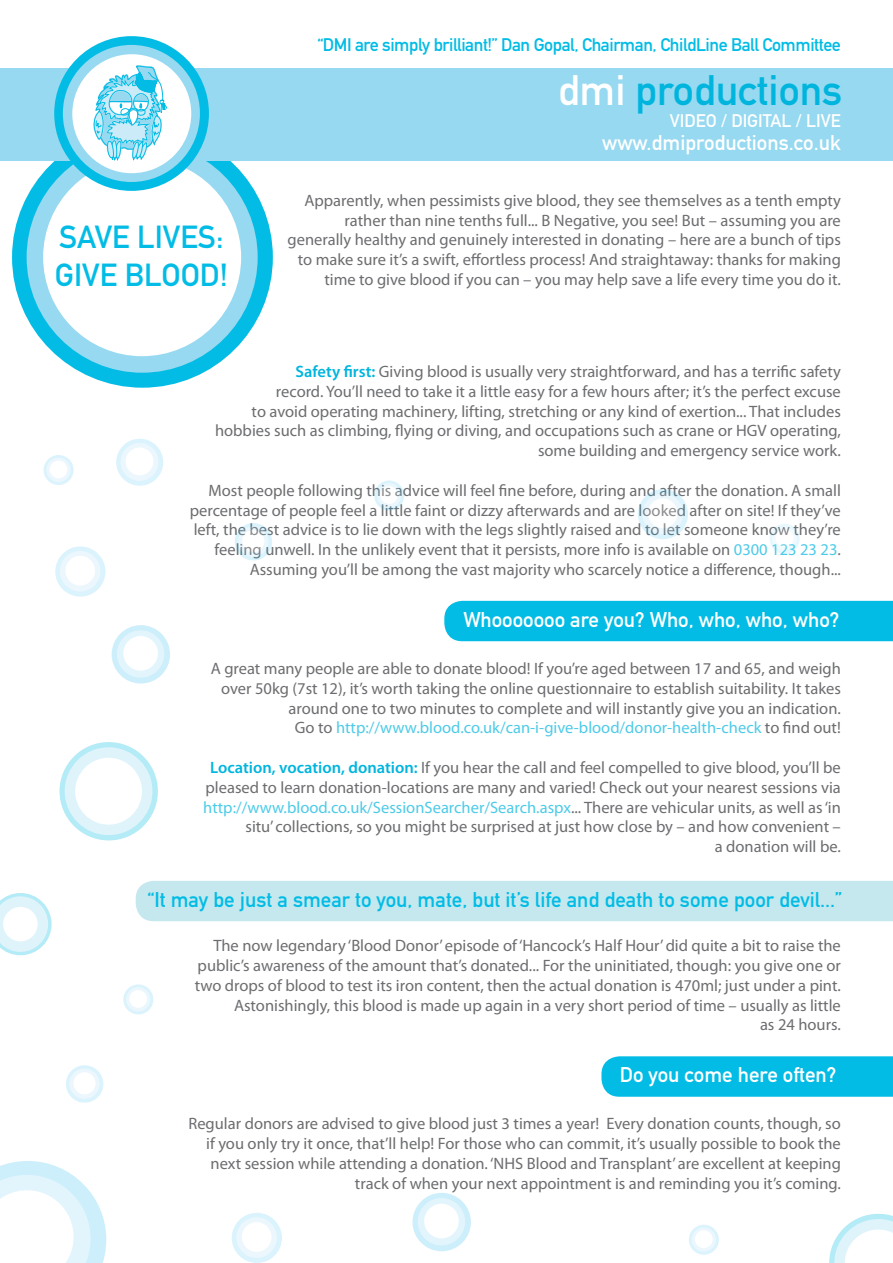
<style>
.page{position:relative;width:893px;height:1263px;background:#fff}
.page>*{position:absolute;margin:0;border:0;box-sizing:border-box;transform-origin:0 0}
.t1{font:42px "DIN Mittelschrift Std";color:#00b5dd}
.t2{font:31.5px/37.5px "DIN Mittelschrift Std";color:#02bce5}
.t3{font:21px "DIN Mittelschrift Std";color:#fff}
.t4{font:21px "DIN Mittelschrift Std";color:#02bce5}
.t5{font:18px "DIN Mittelschrift Std";letter-spacing:-.025em;color:#02bce5}
.t6{font:18px "DIN Mittelschrift Std";color:#fff}
.t7{font:16.5px/19.8px "Myriad Pro";color:#6c6d70;text-align:right}
.t8{font:16.5px "Myriad Pro";color:#4dcbe8}
.s1{color:#fff}
.s2{font-weight:600;color:#00b5de}
.s3{color:#4dcbe8}
.s4{color:#6c6d70}
</style>
<div class="page">
<div style="left:60px;top:742px;width:98px;height:98px;border:10px solid #02bce5;border-radius:50%"></div>
<div style="left:65px;top:747px;width:87px;height:88px;border:10px solid #96d9f0;border-radius:50%"></div>
<div style="left:12px;top:127px;width:261px;height:261px;border:18px solid #02bce5;border-radius:50%"></div>
<div style="left:27px;top:142px;width:231px;height:231px;border:16px solid #96d9f0;border-radius:50%"></div>
<div style="left:0;top:69px;width:893px;height:92px;background:#96d9f0"></div>
<div style="left:54px;top:36px;width:155px;height:155px;border:18px solid #02bce5;border-radius:50%"></div>
<div style="left:63px;top:45px;width:137px;height:137px;border:16px solid #96d9f0;border-radius:50%"></div>
<div style="left:72px;top:54px;width:119px;height:119px;background:#fff;border-radius:50%"></div>
<svg style="left:93px;top:65px;width:75px;height:100px"></svg>
<div style="left:638px;top:489px;width:50px;height:50px;background:#daf3fc;border-radius:50%"></div>
<div style="left:642px;top:493px;width:41px;height:41px;background:#ebf7fd;border-radius:50%"></div>
<div style="left:648px;top:498px;width:30px;height:30px;background:#fff;border-radius:50%"></div>
<div style="left:136px;top:881px;width:757px;height:40px;background:#c5e8ee"></div>
<div style="left:444px;top:601px;width:449px;height:40px;background:#02bce5"></div>
<div style="left:601px;top:1056px;width:292px;height:41px;background:#02bce5"></div>
<svg style="left:829px;top:1214px;width:64px;height:49px"></svg>
<svg style="left:0;top:893px;width:52px;height:62px"></svg>
<div style="left:235px;top:523px;width:37px;height:37px;background:#daf3fc;border-radius:50%"></div>
<div style="left:238px;top:526px;width:30px;height:31px;background:#ebf7fd;border-radius:50%"></div>
<div style="left:242px;top:530px;width:22px;height:22px;background:#fff;border-radius:50%"></div>
<svg style="left:374px;top:480px;width:30px;height:30px"></svg>
<div style="left:377px;top:483px;width:24px;height:24px;background:#ebf7fd;border-radius:50%"></div>
<div style="left:380px;top:486px;width:18px;height:18px;background:#fff;border-radius:50%"></div>
<div style="left:112px;top:625px;width:58px;height:59px;background:#cdeffb;border-radius:50%"></div>
<div style="left:117px;top:630px;width:47px;height:48px;background:#e3f5fc;border-radius:50%"></div>
<div style="left:123px;top:636px;width:35px;height:35px;background:#fff;border-radius:50%"></div>
<svg style="left:44px;top:455px;width:30px;height:30px"></svg>
<div style="left:46px;top:458px;width:25px;height:24px;background:linear-gradient(to bottom,#eef8fd,#eaf7fd);border-radius:50%"></div>
<div style="left:50px;top:461px;width:17px;height:17px;background:#fff;border-radius:50%"></div>
<div style="left:232px;top:1213px;width:50px;height:50px;background:#daf3fc;border-radius:50%"></div>
<div style="left:236px;top:1217px;width:41px;height:41px;background:#ebf7fd;border-radius:50%"></div>
<div style="left:242px;top:1222px;width:29px;height:30px;background:#fff;border-radius:50%"></div>
<div style="left:66px;top:1065px;width:37px;height:38px;background:#daf3fc;border-radius:50%"></div>
<div style="left:69px;top:1068px;width:31px;height:31px;background:#ebf7fd;border-radius:50%"></div>
<div style="left:73px;top:1072px;width:23px;height:22px;background:#fff;border-radius:50%"></div>
<div style="left:123px;top:984px;width:30px;height:30px;background:linear-gradient(to right,#dcf4fc,#ddf4fc);border-radius:50%"></div>
<div style="left:126px;top:987px;width:24px;height:24px;background:#ebf7fd;border-radius:50%"></div>
<div style="left:129px;top:990px;width:18px;height:18px;background:#fff;border-radius:50%"></div>
<svg style="left:55px;top:546px;width:50px;height:51px"></svg>
<div style="left:60px;top:551px;width:40px;height:40px;background:#ebf7fd;border-radius:50%"></div>
<div style="left:65px;top:556px;width:30px;height:29px;background:#fff;border-radius:50%"></div>
<div style="left:116px;top:439px;width:47px;height:47px;background:#daf3fc;border-radius:50%"></div>
<div style="left:120px;top:443px;width:39px;height:38px;background:#ebf7fd;border-radius:50%"></div>
<div style="left:126px;top:447px;width:27px;height:28px;background:#fff;border-radius:50%"></div>
<div style="left:770px;top:524px;width:30px;height:30px;background:#e6f7fd;border-radius:50%"></div>
<div style="left:772px;top:526px;width:25px;height:25px;background:#f1fafd;border-radius:50%"></div>
<div style="left:776px;top:529px;width:17px;height:18px;background:#fff;border-radius:50%"></div>
<div style="left:412px;top:1193px;width:59px;height:58px;background:#cdeffb;border-radius:50%"></div>
<div style="left:418px;top:1198px;width:47px;height:47px;background:#e3f5fc;border-radius:50%"></div>
<div style="left:424px;top:1204px;width:35px;height:34px;background:#fff;border-radius:50%"></div>
<svg style="left:689px;top:1225px;width:30px;height:30px"></svg>
<div style="left:692px;top:1227px;width:24px;height:25px;background:#ebf7fd;border-radius:50%"></div>
<div style="left:695px;top:1230px;width:18px;height:18px;background:#fff;border-radius:50%"></div>
<svg style="left:0;top:1161px;width:106px;height:102px"></svg>
<p class="t5" style="left:317px;top:34px;width:525px">“DMI are simply brilliant!” Dan Gopal, Chairman, ChildLine Ball Committee</p>
<p class="t1" style="left:558px;top:65px;width:286px"><span class="s1">dmi</span> productions</p>
<p class="t6" style="left:670px;top:110px;width:173px">VIDEO / DIGITAL / LIVE</p>
<p class="t2" style="left:55px;top:219px;width:175px">SAVE LIVES:<br>GIVE BLOOD!</p>
<p class="t3" style="left:602px;top:130px;width:240px">www.dmiproductions.co.uk</p>
<p class="t7" style="left:288px;top:190px;width:555px">Apparently, when pessimists give blood, they see themselves as a tenth empty rather than nine tenths full... B Negative, you see! But – assuming you are generally healthy and genuinely interested in donating – here are a bunch of tips to make sure it’s a swift, effortless process! And straightaway: thanks for making time to give blood if you can – you may help save a life every time you do it.</p>
<p class="t7" style="left:276px;top:361px;width:566px"><span class="s2">Safety first:</span> Giving blood is usually very straightforward, and has a terrific safety record. You’ll need to take it a little easy for a few hours after; it’s the perfect excuse</p>
<p class="t7" style="left:252px;top:401px;width:591px">to avoid operating machinery, lifting, stretching or any kind of exertion... That includes</p>
<p class="t7" style="left:215px;top:421px;width:627px">hobbies such as climbing, flying or diving, and occupations such as crane or HGV operating, some building and emergency service work.</p>
<p class="t7" style="left:190px;top:480px;width:653px">Most people following this advice will feel fine before, during and after the donation. A small percentage of people feel a little faint or dizzy afterwards and are looked after on site! If they’ve left, the best advice is to lie down with the legs slightly raised and to let someone know they’re feeling unwell. In the unlikely event that it persists, more info is available on <span class="s3">0300 123 23 23</span>.<br>Assuming you’ll be among the vast majority who scarcely notice a difference, though...</p>
<p class="t3" style="left:463px;top:608px;width:378px">Whooooooo are you? Who, who, who, who?</p>
<p class="t7" style="left:211px;top:658px;width:632px">A great many people are able to donate blood! If you’re aged between 17 and 65, and weigh over 50kg (7st 12), it’s worth taking the online questionnaire to establish suitability. It takes around one to two minutes to complete and will instantly give you an indication.</p>
<p class="t8" style="left:295px;top:718px;width:547px"><span class="s4">Go to</span> http://www.blood.co.uk/can-i-give-blood/donor-health-check <span class="s4">to find out!</span></p>
<p class="t7" style="left:203px;top:757px;width:639px"><span class="s2">Location, vocation, donation:</span> If you hear the call and feel compelled to give blood, you’ll be pleased to learn donation-locations are many and varied! Check out your nearest sessions via <span class="s3">http://www.blood.co.uk/SessionSearcher/Search.aspx</span>... There are vehicular units, as well as ‘in situ’ collections, so you might be surprised at just how close by – and how convenient –</p>
<p class="t7" style="left:715px;top:836px;width:128px">a donation will be.</p>
<p class="t4" style="left:147px;top:887px;width:696px">“It may be just a smear to you, mate, but it’s life and death to some poor devil...”</p>
<p class="t7" style="left:195px;top:935px;width:648px">The now legendary ‘Blood Donor’ episode of ‘Hancock’s Half Hour’ did quite a bit to raise the public’s awareness of the amount that’s donated... For the uninitiated, though: you give one or two drops of blood to test its iron content, then the actual donation is 470ml; just under a pint.<br>Astonishingly, this blood is made up again in a very short period of time – usually as little<br>as 24 hours.</p>
<p class="t3" style="left:620px;top:1062px;width:218px">Do you come here often?</p>
<p class="t7" style="left:188px;top:1114px;width:654px">Regular donors are advised to give blood just 3 times a year! Every donation counts, though, so if you only try it once, that’ll help! For those who can commit, it’s usually possible to book the next session while attending a donation. ‘NHS Blood and Transplant’ are excellent at keeping track of when your next appointment is and reminding you it’s coming.</p>
</div>
